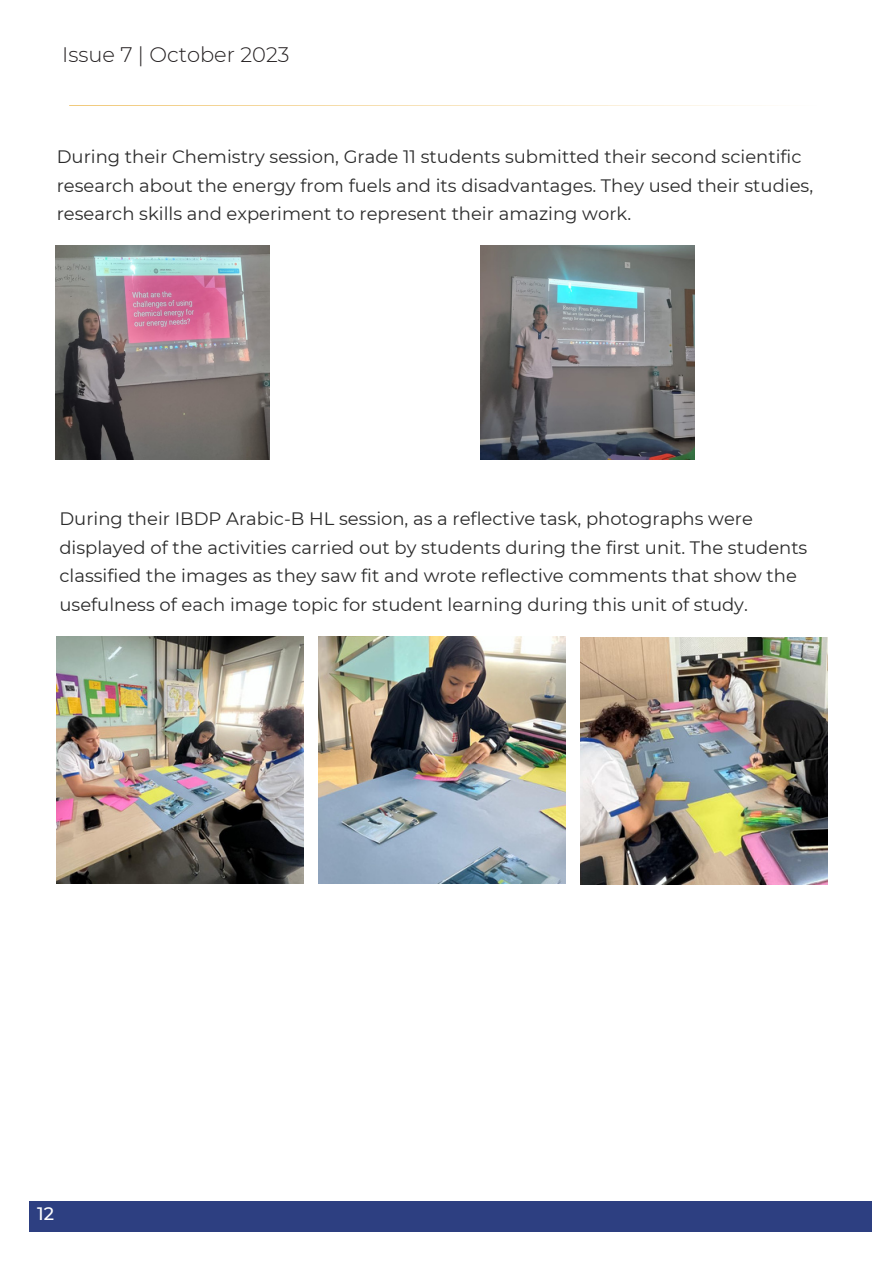
<style>
.page{position:relative;width:893px;height:1264px;background:#fff}
.page>*{position:absolute;margin:0;border:0;box-sizing:border-box;transform-origin:0 0}
.t1{font:300 21px "Montserrat";color:#231f20}
.t2{font:18px/28.5px "Montserrat";color:#2b2b2b}
.t3{font:500 18px "Montserrat";color:#fff}
</style>
<div class="page">
<svg style="left:69px;top:105px;width:693px;height:1px"></svg>
<div style="left:29px;top:1201px;width:842px;height:30px;background:#2d3f81"></div>
<img style="left:481px;top:246px;width:213px;height:214px">
<img style="left:56px;top:246px;width:213px;height:214px">
<img style="left:318px;top:636px;width:247px;height:247px">
<img style="left:580px;top:637px;width:247px;height:247px">
<img style="left:57px;top:636px;width:247px;height:247px">
<p class="t1" style="left:62px;top:41px;width:229px">Issue 7 | October 2023</p>
<p class="t2" style="left:57px;top:142px;width:757px">During their Chemistry session, Grade 11 students submitted their second scientific research about the energy from fuels and its disadvantages. They used their studies, research skills and experiment to represent their amazing work.</p>
<p class="t2" style="left:59px;top:505px;width:749px">During their IBDP Arabic-B HL session, as a reflective task, photographs were displayed of the activities carried out by students during the first unit. The students classified the images as they saw fit and wrote reflective comments that show the usefulness of each image topic for student learning during this unit of study.</p>
<p class="t3" style="left:37px;top:1202px;width:18px">12</p>
</div>
